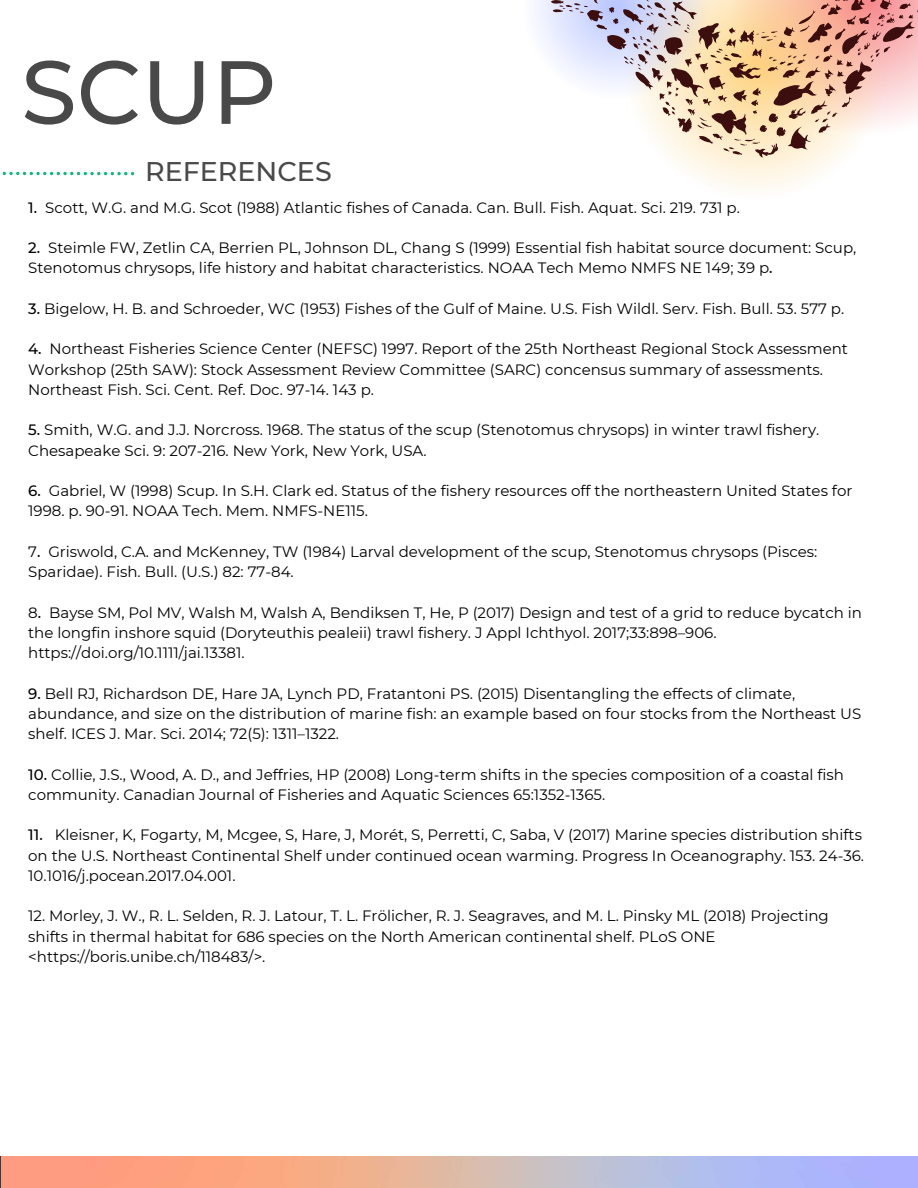
<style>
.page{position:relative;width:918px;height:1188px;background:#fff}
.page>*{position:absolute;margin:0;border:0;box-sizing:border-box;transform-origin:0 0}
.t1{font:500 89.55px "Montserrat";color:#494949}
.t2{font:500 27px "Montserrat";color:#494949}
.t3{font:15px/20.2px "Montserrat";color:#000}
.s1{font-weight:500}
</style>
<div class="page">
<svg style="left:674px;top:158px;width:163px;height:32px;fill:#fef9ef"></svg>
<svg style="left:535px;top:0;width:383px;height:158px"></svg>
<svg style="left:2px;top:171px;width:132px;height:4px"></svg>
<svg style="left:0;top:1156px;width:918px;height:32px"></svg>
<p class="t1" style="left:21px;top:37px;width:257px">SCUP</p>
<p class="t2" style="left:145px;top:155px;width:188px">REFERENCES</p>
<p class="t3" style="left:28px;top:197px;width:713px"><span class="s1">1.</span> Scott, W.G. and M.G. Scot (1988) Atlantic fishes of Canada. Can. Bull. Fish. Aquat. Sci. 219. 731 p.</p>
<p class="t3" style="left:28px;top:238px;width:830px"><span class="s1">2.</span> Steimle FW, Zetlin CA, Berrien PL, Johnson DL, Chang S (1999) Essential fish habitat source document: Scup,<br>Stenotomus chrysops, life history and habitat characteristics. NOAA Tech Memo NMFS NE 149; 39 p<span class="s1">.</span></p>
<p class="t3" style="left:28px;top:298px;width:818px"><span class="s1">3.</span> Bigelow, H. B. and Schroeder, WC (1953) Fishes of the Gulf of Maine. U.S. Fish Wildl. Serv. Fish. Bull. 53. 577 p.</p>
<p class="t3" style="left:28px;top:339px;width:821px"><span class="s1">4.</span> Northeast Fisheries Science Center (NEFSC) 1997. Report of the 25th Northeast Regional Stock Assessment<br>Workshop (25th SAW): Stock Assessment Review Committee (SARC) concensus summary of assessments.<br>Northeast Fish. Sci. Cent. Ref. Doc. 97-14. 143 p.</p>
<p class="t3" style="left:28px;top:420px;width:793px"><span class="s1">5.</span> Smith, W.G. and J.J. Norcross. 1968. The status of the scup (Stenotomus chrysops) in winter trawl fishery.<br>Chesapeake Sci. 9: 207-216. New York, New York, USA.</p>
<p class="t3" style="left:28px;top:481px;width:826px"><span class="s1">6.</span> Gabriel, W (1998) Scup. In S.H. Clark ed. Status of the fishery resources off the northeastern United States for<br>1998. p. 90-91. NOAA Tech. Mem. NMFS-NE115.</p>
<p class="t3" style="left:28px;top:541px;width:791px">7<span class="s1">.</span> Griswold, C.A. and McKenney, TW (1984) Larval development of the scup, Stenotomus chrysops (Pisces:<br>Sparidae). Fish. Bull. (U.S.) 82: 77-84.</p>
<p class="t3" style="left:28px;top:602px;width:835px">8<span class="s1">.</span> Bayse SM, Pol MV, Walsh M, Walsh A, Bendiksen T, He, P (2017) Design and test of a grid to reduce bycatch in the longfin inshore squid (Doryteuthis pealeii) trawl fishery. J Appl Ichthyol. 2017;33:898–906. https://doi.org/10.1111/jai.13381.</p>
<p class="t3" style="left:28px;top:683px;width:835px"><span class="s1">9.</span> Bell RJ, Richardson DE, Hare JA, Lynch PD, Fratantoni PS. (2015) Disentangling the effects of climate, abundance, and size on the distribution of marine fish: an example based on four stocks from the Northeast US shelf. ICES J. Mar. Sci. 2014; 72(5): 1311–1322.</p>
<p class="t3" style="left:28px;top:764px;width:817px"><span class="s1">10.</span> Collie, J.S., Wood, A. D., and Jeffries, HP (2008) Long-term shifts in the species composition of a coastal fish community. Canadian Journal of Fisheries and Aquatic Sciences 65:1352-1365.</p>
<p class="t3" style="left:28px;top:825px;width:837px"><span class="s1">11.</span> Kleisner, K, Fogarty, M, Mcgee, S, Hare, J, Morét, S, Perretti, C, Saba, V (2017) Marine species distribution shifts on the U.S. Northeast Continental Shelf under continued ocean warming. Progress In Oceanography. 153. 24-36.<br>10.1016/j.pocean.2017.04.001.</p>
<p class="t3" style="left:28px;top:906px;width:802px">12. Morley, J. W., R. L. Selden, R. J. Latour, T. L. Frölicher, R. J. Seagraves, and M. L. Pinsky ML (2018) Projecting shifts in thermal habitat for 686 species on the North American continental shelf. PLoS ONE &lt;https://boris.unibe.ch/118483/&gt;.</p>
</div>
